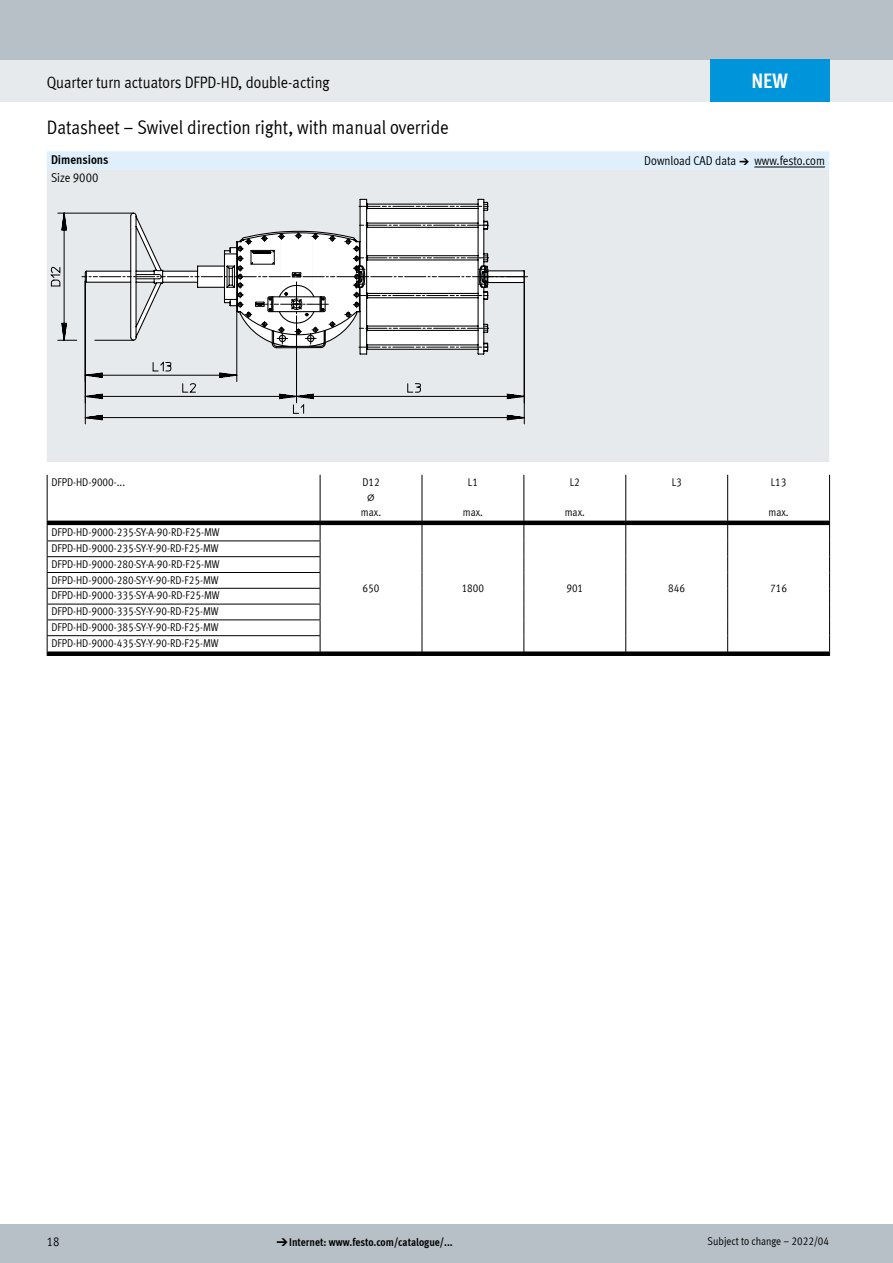
<style>
.page{position:relative;width:893px;height:1263px;background:#fff}
.page>*{position:absolute;margin:0;border:0;box-sizing:border-box;transform-origin:0 0}
.FES_box_title{font:700 21px "Meta Cond LF";color:#fff}
.FES_title_section{font:19.5px "Meta Cond LF";color:#000}
.FES_title_family{font:16.5px "Meta Cond LF";color:#000}
.FES_head_2_text_righ{font:12.75px "Meta Cond LF";color:#000}
.FES_head_1_text{font:700 12.75px "Meta Cond LF";color:#000}
.FES_head_2_text{font:12.75px "Meta Cond LF";color:#000}
.FES_tab_regular{font:11.25px "Meta Cond LF";color:#000}
.t1{font:700 11.25px "Meta Cond LF";color:#000}
.FES_tab_head_2_centr{font:11.25px "Meta Cond LF";color:#000}
.FES_tab_head_2{font:11.25px "Meta Cond LF";color:#000}
.FES_tab_regular_cent{font:11.25px "Meta Cond LF";color:#000}
.FES_tab_head_2_centr-2{font:11.25px "Meto Pict 182";color:#000}
.s1{font-family:"Meto Pict 182"}
.s2{font-family:"Meto Pict 182";font-weight:400}
</style>
<div class="page">
<div style="left:0;top:1225px;width:893px;height:38px;background:#b6c0c6"></div>
<div style="left:0;top:60px;width:893px;height:42px;background:#e7eaec"></div>
<div style="left:0;top:0;width:893px;height:60px;background:#b6c0c6"></div>
<svg style="left:47px;top:151px;width:782px;height:19px"></svg>
<div style="left:47px;top:170px;width:782px;height:292px;background:#e7eaec"></div>
<hr style="left:754px;top:167px;width:71px;height:1px;background:#000">
<div style="left:51px;top:199px;width:771px;height:225px;background:#e7eaec"></div>
<svg style="left:57px;top:355px;width:468px;height:69px"></svg>
<svg style="left:50px;top:201px;width:439px;height:213px"></svg>
<svg style="left:82px;top:199px;width:446px;height:155px"></svg>
<svg style="left:48px;top:521px;width:781px;height:135px"></svg>
<hr style="left:47px;top:540px;width:273px;height:1px;background:#000">
<hr style="left:47px;top:556px;width:273px;height:1px;background:#000">
<hr style="left:47px;top:572px;width:273px;height:1px;background:#000">
<hr style="left:47px;top:588px;width:273px;height:1px;background:#000">
<hr style="left:47px;top:604px;width:273px;height:1px;background:#000">
<hr style="left:47px;top:619px;width:273px;height:1px;background:#000">
<hr style="left:47px;top:635px;width:273px;height:1px;background:#000">
<hr style="left:47px;top:475px;width:1px;height:46px;background:#000">
<hr style="left:320px;top:475px;width:1px;height:46px;background:#000">
<hr style="left:422px;top:475px;width:1px;height:46px;background:#000">
<hr style="left:523px;top:475px;width:1px;height:46px;background:#000">
<hr style="left:625px;top:475px;width:1px;height:46px;background:#000">
<hr style="left:727px;top:475px;width:1px;height:46px;background:#000">
<hr style="left:829px;top:475px;width:1px;height:46px;background:#000">
<svg style="left:47px;top:521px;width:1px;height:135px"></svg>
<svg style="left:320px;top:521px;width:1px;height:135px"></svg>
<svg style="left:422px;top:521px;width:1px;height:135px"></svg>
<svg style="left:523px;top:521px;width:1px;height:135px"></svg>
<svg style="left:625px;top:521px;width:1px;height:135px"></svg>
<svg style="left:727px;top:521px;width:1px;height:135px"></svg>
<svg style="left:829px;top:521px;width:1px;height:135px"></svg>
<div style="left:710px;top:60px;width:119px;height:42px;background:#0095db"></div>
<p class="FES_box_title" style="left:751px;top:67px;width:38px">NEW</p>
<p class="FES_title_family" style="left:47px;top:72px;width:284px">Quarter turn actuators DFPD-HD, double-acting</p>
<p class="FES_title_section" style="left:47px;top:116px;width:404px">Datasheet – Swivel direction right, with manual override</p>
<p class="FES_head_1_text" style="left:51px;top:151px;width:59px">Dimensions</p>
<p class="FES_head_2_text_righ" style="left:644px;top:153px;width:182px">Download CAD data <span class="s1">a</span> www.festo.com</p>
<p class="FES_head_2_text" style="left:51px;top:170px;width:49px">Size 9000</p>
<p class="FES_tab_head_2" style="left:51px;top:475px;width:75px">DFPD-HD-9000-...</p>
<p class="FES_tab_head_2_centr" style="left:362px;top:475px;width:19px">D12</p>
<p class="FES_tab_head_2_centr-2" style="left:368px;top:490px;width:8px">@</p>
<p class="FES_tab_head_2_centr" style="left:361px;top:505px;width:22px">max.</p>
<p class="FES_tab_regular" style="left:51px;top:525px;width:170px">DFPD-HD-9000-235-SY-A-90-RD-F25-MW</p>
<p class="FES_tab_head_2_centr" style="left:468px;top:475px;width:12px">L1</p>
<p class="FES_tab_head_2_centr" style="left:463px;top:505px;width:22px">max.</p>
<p class="FES_tab_head_2_centr" style="left:570px;top:475px;width:12px">L2</p>
<p class="FES_tab_head_2_centr" style="left:565px;top:505px;width:22px">max.</p>
<p class="FES_tab_head_2_centr" style="left:672px;top:475px;width:12px">L3</p>
<p class="FES_tab_head_2_centr" style="left:771px;top:475px;width:17px">L13</p>
<p class="FES_tab_head_2_centr" style="left:768px;top:505px;width:22px">max.</p>
<p class="FES_tab_regular" style="left:51px;top:541px;width:169px">DFPD-HD-9000-235-SY-Y-90-RD-F25-MW</p>
<p class="FES_tab_regular" style="left:51px;top:557px;width:170px">DFPD-HD-9000-280-SY-A-90-RD-F25-MW</p>
<p class="FES_tab_regular" style="left:51px;top:573px;width:169px">DFPD-HD-9000-280-SY-Y-90-RD-F25-MW</p>
<p class="FES_tab_regular" style="left:51px;top:588px;width:170px">DFPD-HD-9000-335-SY-A-90-RD-F25-MW</p>
<p class="FES_tab_regular" style="left:51px;top:604px;width:169px">DFPD-HD-9000-335-SY-Y-90-RD-F25-MW</p>
<p class="FES_tab_regular" style="left:51px;top:620px;width:169px">DFPD-HD-9000-385-SY-Y-90-RD-F25-MW</p>
<p class="FES_tab_regular" style="left:51px;top:636px;width:169px">DFPD-HD-9000-435-SY-Y-90-RD-F25-MW</p>
<p class="FES_tab_regular_cent" style="left:363px;top:581px;width:18px">650</p>
<p class="FES_tab_regular_cent" style="left:462px;top:581px;width:24px">1800</p>
<p class="FES_tab_regular_cent" style="left:566px;top:581px;width:18px">901</p>
<p class="FES_tab_regular_cent" style="left:668px;top:581px;width:18px">846</p>
<p class="FES_tab_regular_cent" style="left:770px;top:581px;width:18px">716</p>
<p class="FES_head_2_text_righ" style="left:47px;top:1234px;width:14px">18</p>
<p class="t1" style="left:276px;top:1235px;width:178px"><span class="s2">d</span>Internet: www.festo.com/catalogue/...</p>
<p class="FES_tab_regular" style="left:708px;top:1234px;width:123px">Subject to change – 2022/04</p>
</div>
